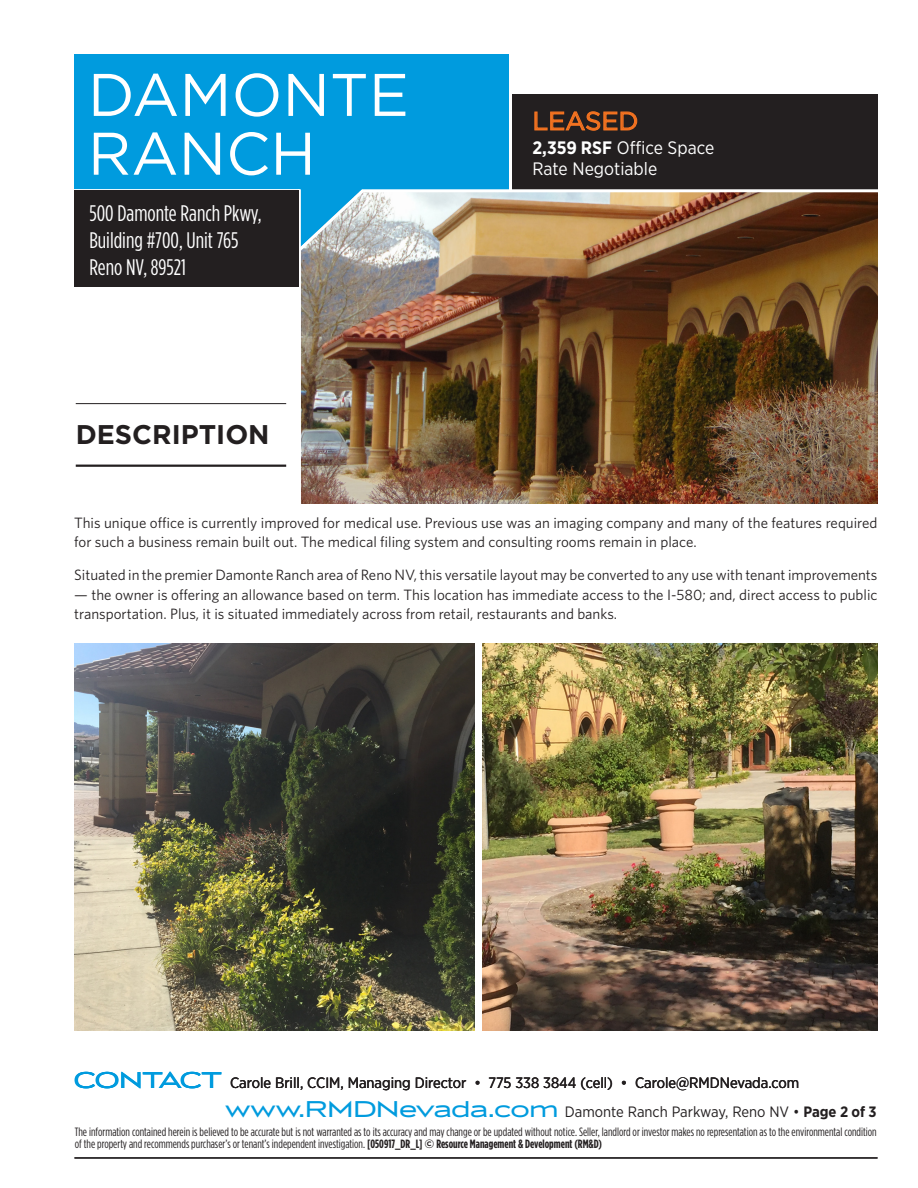
<style>
.page{position:relative;width:918px;height:1188px;background:#fff}
.page>*{position:absolute;margin:0;border:0;box-sizing:border-box;transform-origin:0 0}
.t1{font:60px/58.8px "Gotham";color:#fff}
.t2{font:700 27px "Gotham";color:#231f20}
.t3{font:25.5px "Gotham";color:#f47321}
.t4{font:22.5px/27px "Gotham Condensed";color:#fff}
.t5{font:18px/21.6px "Gotham Narrow";color:#fff}
.t6{font:15px/19.5px "Whitney";color:#231f20}
.t7{font:15px "Gotham Narrow";color:#231f20}
.t8{font:12px/12px "Gotham Condensed";color:#231f20}
.s1{font-weight:700}
.s2{font-family:"Luxury PS Gold";font-size:25.5px;color:#009bde}
.s3{font-family:"Gotham";font-weight:700}
</style>
<div class="page">
<img style="left:301px;top:192px;width:577px;height:311px">
<img style="left:74px;top:644px;width:400px;height:386px">
<img style="left:483px;top:644px;width:395px;height:386px">
<div style="left:512px;top:95px;width:366px;height:95px;background:#231f20"></div>
<svg style="left:534px;top:111px;width:104px;height:20px"></svg>
<div style="left:74px;top:54px;width:435px;height:136px;background:#009bde"></div>
<hr style="left:0;top:189px;width:918px;height:3px;background:#fff">
<svg style="left:201px;top:189px;width:172px;height:153px"></svg>
<div style="left:74px;top:190px;width:224px;height:97px;background:#231f20"></div>
<hr style="left:75px;top:1158px;width:803px;height:1px;background:#231f20">
<hr style="left:76px;top:403px;width:210px;height:1px;background:#231f20">
<hr style="left:76px;top:465px;width:210px;height:2px;background:#231f20">
<h1 class="t1" style="left:88px;top:64px;width:323px">DAMONTE<br>RANCH</h1>
<h3 class="t4" style="left:89px;top:199px;width:174px">500 Damonte Ranch Pkwy,<br>Building #700, Unit 765<br>Reno NV, 89521</h3>
<p class="t2" style="left:76px;top:419px;width:195px">DESCRIPTION</p>
<h3 class="t3" style="left:532px;top:107px;width:108px">LEASED</h3>
<p class="t5" style="left:532px;top:136px;width:183px"><span class="s1">2,359 RSF</span> Office Space<br>Rate Negotiable</p>
<p class="t6" style="left:74px;top:512px;width:805px">This unique office is currently improved for medical use. Previous use was an imaging company and many of the features required for such a business remain built out. The medical filing system and consulting rooms remain in place.</p>
<p class="t6" style="left:74px;top:565px;width:805px">Situated in the premier Damonte Ranch area of Reno NV, this versatile layout may be converted to any use with tenant improvements</p>
<p class="t6" style="left:74px;top:584px;width:805px">— the owner is offering an allowance based on term. This location has immediate access to the I-580; and, direct access to public transportation. Plus, it is situated immediately across from retail, restaurants and banks.</p>
<p class="t7" style="left:74px;top:1073px;width:727px"><span class="s2">CONTACT</span> Carole Brill, CCIM, Managing Director • 775 338 3844 (cell) • Carole@RMDNevada.com</p>
<p class="t7" style="left:225px;top:1103px;width:653px"><span class="s2">www.RMDNevada.com</span> Damonte Ranch Parkway, Reno NV • <span class="s1">Page 2 of 3</span></p>
<p class="t8" style="left:75px;top:1125px;width:803px">The information contained herein is believed to be accurate but is not warranted as to its accuracy and may change or be updated without notice. Seller, landlord or investor makes no representation as to the environmental condition of the property and recommends purchaser’s or tenant’s independent investigation. <span class="s1">[050917_DR_L]</span> <span class="s3">©</span> <span class="s1">Resource Management &amp; Development (RM&amp;D)</span></p>
</div>
